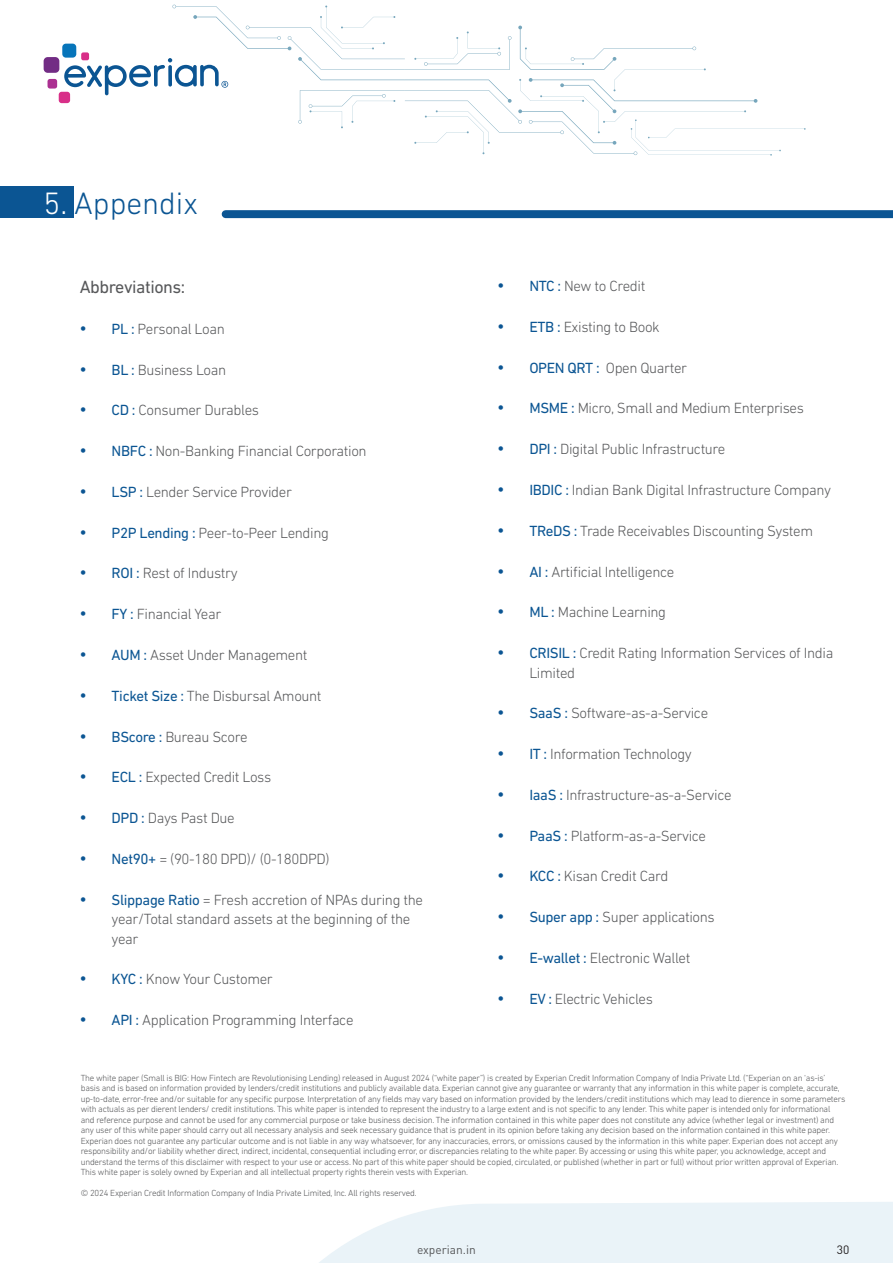
<style>
.page{position:relative;width:893px;height:1263px;background:#fff}
.page>*{position:absolute;margin:0;border:0;box-sizing:border-box;transform-origin:0 0}
.t1{font:300 31.5px "DIN Next W1 G";color:#0b5593}
.t2{font:18px "DIN Next W1 G";letter-spacing:-.025em;color:#57585a}
.t3{font:300 15px/19.5px "DIN Next W1 G";letter-spacing:-.025em;color:#57585a}
.t4{font:12px "DIN Pro";color:#57585a}
.t5{font:12px "DIN Pro";color:#231f20}
.t6{font:300 9px/10.5px "DIN Next W1 G";letter-spacing:-.025em;color:#57585a}
.s1{color:#fff}
.s2{color:#0b5593}
.s3{font-weight:400;color:#0b5593}
</style>
<div class="page">
<svg style="left:319px;top:1202px;width:574px;height:61px;background:#ecf4f8"></svg>
<div style="left:62px;top:44px;width:14px;height:14px;background:#0775ba;border-radius:4px"></div>
<div style="left:44px;top:57px;width:15px;height:16px;background:#722c84;border-radius:4px"></div>
<div style="left:48px;top:79px;width:9px;height:10px;background:#ab3091;border-radius:3px"></div>
<div style="left:59px;top:92px;width:11px;height:11px;background:#d82f88;border-radius:3px"></div>
<svg style="left:64px;top:5px;width:742px;height:151px"></svg>
<div style="left:0;top:187px;width:73px;height:31px;background:#0b5593"></div>
<div style="left:226px;top:210px;width:667px;height:8px;background:#0b5593"></div>
<p class="t1" style="left:44px;top:185px;width:156px"><span class="s1">5.</span>.Appendix</p>
<p class="t2" style="left:80px;top:277px;width:107px">Abbreviations:</p>
<p class="t3" style="left:80px;top:319px;width:147px"><span class="s2">•</span> <span class="s3">PL :</span> Personal Loan</p>
<p class="t3" style="left:80px;top:360px;width:148px"><span class="s2">•</span> <span class="s3">BL :</span> Business Loan</p>
<p class="t3" style="left:80px;top:400px;width:181px"><span class="s2">•</span> <span class="s3">CD :</span> Consumer Durables</p>
<p class="t3" style="left:80px;top:441px;width:288px"><span class="s2">•</span> <span class="s3">NBFC :</span> Non-Banking Financial Corporation</p>
<p class="t3" style="left:80px;top:482px;width:214px"><span class="s2">•</span> <span class="s3">LSP :</span> Lender Service Provider</p>
<p class="t3" style="left:80px;top:523px;width:251px"><span class="s2">•</span> <span class="s3">P2P Lending :</span> Peer-to-Peer Lending</p>
<p class="t3" style="left:80px;top:563px;width:160px"><span class="s2">•</span> <span class="s3">ROI :</span> Rest of Industry</p>
<p class="t3" style="left:80px;top:604px;width:143px"><span class="s2">•</span> <span class="s3">FY :</span> Financial Year</p>
<p class="t3" style="left:80px;top:645px;width:229px"><span class="s2">•</span> <span class="s3">AUM :</span> Asset Under Management</p>
<p class="t3" style="left:80px;top:686px;width:243px"><span class="s2">•</span> <span class="s3">Ticket Size :</span> The Disbursal Amount</p>
<p class="t3" style="left:80px;top:726px;width:169px"><span class="s2">•</span> <span class="s3">BScore :</span> Bureau Score</p>
<p class="t3" style="left:80px;top:767px;width:193px"><span class="s2">•</span> <span class="s3">ECL :</span> Expected Credit Loss</p>
<p class="t3" style="left:80px;top:808px;width:157px"><span class="s2">•</span> <span class="s3">DPD :</span> Days Past Due</p>
<p class="t3" style="left:80px;top:849px;width:251px"><span class="s2">•</span> <span class="s3">Net90+</span> = (90-180 DPD)/ (0-180DPD)</p>
<p class="t3" style="left:112px;top:889px;width:313px;text-indent:-32px"><span class="s2">•</span> <span class="s3">Slippage Ratio</span> = Fresh accretion of NPAs during the year/Total standard assets at the beginning of the year</p>
<p class="t3" style="left:80px;top:969px;width:195px"><span class="s2">•</span> <span class="s3">KYC :</span> Know Your Customer</p>
<p class="t3" style="left:80px;top:1010px;width:275px"><span class="s2">•</span> <span class="s3">API :</span> Application Programming Interface</p>
<p class="t3" style="left:497px;top:276px;width:149px"><span class="s2">•</span> <span class="s3">NTC :</span> New to Credit</p>
<p class="t3" style="left:497px;top:317px;width:164px"><span class="s2">•</span> <span class="s3">ETB :</span> Existing to Book</p>
<p class="t3" style="left:497px;top:358px;width:191px"><span class="s2">•</span> <span class="s3">OPEN QRT :</span> Open Quarter</p>
<p class="t3" style="left:497px;top:398px;width:308px"><span class="s2">•</span> <span class="s3">MSME :</span> Micro, Small and Medium Enterprises</p>
<p class="t3" style="left:497px;top:439px;width:229px"><span class="s2">•</span> <span class="s3">DPI :</span> Digital Public Infrastructure</p>
<p class="t3" style="left:497px;top:480px;width:335px"><span class="s2">•</span> <span class="s3">IBDIC :</span> Indian Bank Digital Infrastructure Company</p>
<p class="t3" style="left:497px;top:521px;width:317px"><span class="s2">•</span> <span class="s3">TReDS :</span> Trade Receivables Discounting System</p>
<p class="t3" style="left:497px;top:561px;width:178px"><span class="s2">•</span> <span class="s3">AI :</span> Artificial Intelligence</p>
<p class="t3" style="left:497px;top:602px;width:170px"><span class="s2">•</span> <span class="s3">ML :</span> Machine Learning</p>
<p class="t3" style="left:529px;top:643px;width:305px;text-indent:-32px"><span class="s2">•</span> <span class="s3">CRISIL :</span> Credit Rating Information Services of India<br>Limited</p>
<p class="t3" style="left:497px;top:703px;width:212px"><span class="s2">•</span> <span class="s3">SaaS :</span> Software-as-a-Service</p>
<p class="t3" style="left:497px;top:744px;width:196px"><span class="s2">•</span> <span class="s3">IT :</span> Information Technology</p>
<p class="t3" style="left:497px;top:785px;width:236px"><span class="s2">•</span> <span class="s3">IaaS :</span> Infrastructure-as-a-Service</p>
<p class="t3" style="left:497px;top:825px;width:210px"><span class="s2">•</span> <span class="s3">PaaS :</span> Platform-as-a-Service</p>
<p class="t3" style="left:497px;top:866px;width:172px"><span class="s2">•</span> <span class="s3">KCC :</span> Kisan Credit Card</p>
<p class="t3" style="left:497px;top:907px;width:219px"><span class="s2">•</span> <span class="s3">Super app :</span> Super applications</p>
<p class="t3" style="left:497px;top:948px;width:194px"><span class="s2">•</span> <span class="s3">E-wallet :</span> Electronic Wallet</p>
<p class="t3" style="left:497px;top:989px;width:157px"><span class="s2">•</span> <span class="s3">EV :</span> Electric Vehicles</p>
<p class="t6" style="left:81px;top:1072px;width:766px">The white paper (Small is BIG: How Fintech are Revolutionising Lending) released in August 2024 (“white paper”) is created by Experian Credit Information Company of India Private Ltd. (“Experian on an ‘as-is’ basis and is based on information provided by lenders/credit institutions and publicly available data. Experian cannot give any guarantee or warranty that any information in this white paper is complete, accurate, up-to-date, error-free and/or suitable for any specific purpose. Interpretation of any fields may vary based on information provided by the lenders/credit institutions which may lead to dierence in some parameters with actuals as per dierent lenders/ credit institutions. This white paper is intended to represent the industry to a large extent and is not specific to any lender. This white paper is intended only for informational and reference purpose and cannot be used for any commercial purpose or take business decision. The information contained in this white paper does not constitute any advice (whether legal or investment) and any user of this white paper should carry out all necessary analysis and seek necessary guidance that is prudent in its opinion before taking any decision based on the information contained in this white paper.<br>Experian does not guarantee any particular outcome and is not liable in any way whatsoever, for any inaccuracies, errors, or omissions caused by the information in this white paper. Experian does not accept any responsibility and/or liability whether direct, indirect, incidental, consequential including error, or discrepancies relating to the white paper. By accessing or using this white paper, you acknowledge, accept and understand the terms of this disclaimer with respect to your use or access. No part of this white paper should be copied, circulated, or published (whether in part or full) without prior written approval of Experian.<br>This white paper is solely owned by Experian and all intellectual property rights therein vests with Experian.</p>
<p class="t6" style="left:81px;top:1187px;width:337px">© 2024 Experian Credit Information Company of India Private Limited, Inc. All rights reserved.</p>
<h3 class="t4" style="left:417px;top:1242px;width:60px">experian.in</h3>
<h3 class="t5" style="left:837px;top:1242px;width:14px">30</h3>
</div>
